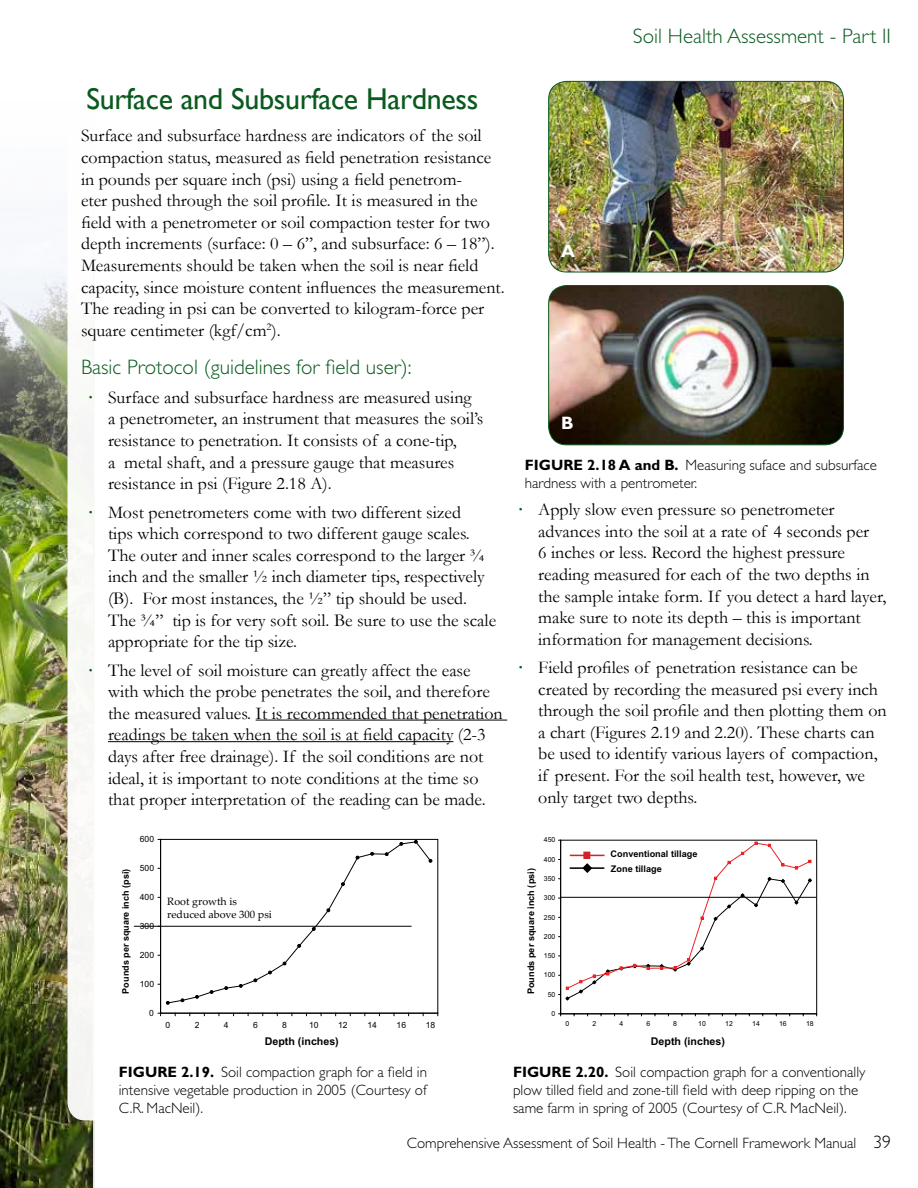
<style>
.page{position:relative;width:918px;height:1188px;background:#fff}
.page>*{position:absolute;margin:0;border:0;box-sizing:border-box;transform-origin:0 0}
.t1{font:30px "Gill Sans";letter-spacing:-.01em;color:#0a5a1f}
.t2{font:300 21px "Gill Sans";color:#0a5a1f}
.t3{font:18px/21.6px "Garamond";color:#000}
.t4{font:700 18px "Gill Sans";color:#fff}
.t5{font:300 15px/18px "Gill Sans";color:#000}
.t6{font:10.65px/12.8px "Palatino Linotype";color:#000}
.t7{font:700 10.65px "Arial";color:#000}
.t8{font:700 9.15px "Arial";color:#000}
.t9{font:700 9px "Arial";color:#000}
.t10{font:8.55px "Arial";color:#000}
.t11{font:6.9px "Arial";color:#000}
.t12{font:700 6.9px "Arial";color:#000}
.t13{font:4.05px "Arial";color:#000}
.s1{font-weight:700;color:#0a5a1f}
.s2{font-weight:700}
.s3{font-size:18px}
</style>
<div class="page">
<img style="left:0;top:269px;width:94px;height:919px">
<div style="left:68px;top:81px;width:270px;height:1039px;background:#fff;border-radius:18px"></div>
<img style="left:549px;top:285px;width:294px;height:160px">
<div style="left:548px;top:285px;width:296px;height:160px;border:1px solid #0a5a1f;border-radius:18px"></div>
<img style="left:549px;top:81px;width:294px;height:191px">
<div style="left:548px;top:81px;width:296px;height:191px;border:1px solid #0a5a1f;border-radius:18px"></div>
<hr style="left:160px;top:839px;width:1px;height:174px;background:#000">
<hr style="left:161px;top:1013px;width:277px;height:1px;background:#000">
<svg style="left:158px;top:839px;width:274px;height:166px"></svg>
<svg style="left:561px;top:840px;width:256px;height:174px"></svg>
<hr style="left:560px;top:840px;width:1px;height:174px;background:#000">
<hr style="left:561px;top:1014px;width:256px;height:1px;background:#000">
<svg style="left:559px;top:840px;width:253px;height:161px"></svg>
<hr style="left:134px;top:926px;width:278px;height:1px;background:#000">
<hr style="left:561px;top:897px;width:255px;height:1px;background:#000">
<hr style="left:256px;top:720px;width:251px;height:1px;background:#000">
<hr style="left:108px;top:741px;width:345px;height:1px;background:#000">
<p class="t2" style="left:633px;top:24px;width:260px">Soil Health Assessment - Part II</p>
<h1 class="t1" style="left:86px;top:81px;width:393px">Surface and Subsurface Hardness</h1>
<p class="t3" style="left:81px;top:124px;width:425px">Surface and subsurface hardness are indicators of the soil compaction status, measured as field penetration resistance in pounds per square inch (psi) using a field penetrom-<br>eter pushed through the soil profile. It is measured in the field with a penetrometer or soil compaction tester for two depth increments (surface: 0 – 6”, and subsurface: 6 – 18”).<br>Measurements should be taken when the soil is near field capacity, since moisture content influences the measurement.<br>The reading in psi can be converted to kilogram-force per square centimeter (kgf/cm<sup>2</sup>).</p>
<p class="t2" style="left:81px;top:356px;width:332px">Basic Protocol (guidelines for field user):</p>
<p class="t3" style="left:108px;top:386px;width:377px;text-indent:-20px"><span class="s1">·</span> Surface and subsurface hardness are measured using a penetrometer, an instrument that measures the soil’s resistance to penetration. It consists of a cone-tip,<br>a metal shaft, and a pressure gauge that measures resistance in psi (Figure 2.18 A).</p>
<p class="t3" style="left:108px;top:501px;width:390px;text-indent:-20px"><span class="s1">·</span> Most penetrometers come with two different sized<br>tips which correspond to two different gauge scales.<br>The outer and inner scales correspond to the larger ¾ inch and the smaller ½ inch diameter tips, respectively (B). For most instances, the ½” tip should be used.<br>The ¾” tip is for very soft soil. Be sure to use the scale appropriate for the tip size.</p>
<p class="t3" style="left:108px;top:659px;width:396px;text-indent:-20px"><span class="s1">·</span> The level of soil moisture can greatly affect the ease with which the probe penetrates the soil, and therefore the measured values. It is recommended that penetration readings be taken when the soil is at field capacity (2-3 days after free drainage). If the soil conditions are not ideal, it is important to note conditions at the time so that proper interpretation of the reading can be made.</p>
<p class="t9" style="left:120px;top:994px;width:126px;rotate:-90deg">Pounds per square inch (psi)</p>
<p class="t10" style="left:140px;top:834px;width:16px">600</p>
<p class="t10" style="left:140px;top:863px;width:16px">500</p>
<p class="t10" style="left:140px;top:892px;width:16px">400</p>
<p class="t10" style="left:140px;top:920px;width:16px">300</p>
<p class="t10" style="left:140px;top:949px;width:16px">200</p>
<p class="t10" style="left:140px;top:978px;width:16px">100</p>
<p class="t10" style="left:149px;top:1007px;width:6px">0</p>
<p class="t6" style="left:167px;top:895px;width:106px">Root growth is reduced above 300 psi</p>
<p class="t10" style="left:166px;top:1020px;width:6px">0</p>
<p class="t10" style="left:195px;top:1020px;width:6px">2</p>
<p class="t10" style="left:224px;top:1020px;width:6px">4</p>
<p class="t10" style="left:253px;top:1020px;width:6px">6</p>
<p class="t10" style="left:282px;top:1020px;width:6px">8</p>
<p class="t10" style="left:309px;top:1020px;width:11px">10</p>
<p class="t10" style="left:338px;top:1020px;width:11px">12</p>
<p class="t10" style="left:367px;top:1020px;width:11px">14</p>
<p class="t10" style="left:397px;top:1020px;width:11px">16</p>
<p class="t10" style="left:426px;top:1020px;width:11px">18</p>
<p class="t7" style="left:265px;top:1034px;width:76px">Depth (inches)</p>
<p class="t4" style="left:561px;top:240px;width:16px">A</p>
<p class="t4" style="left:561px;top:412px;width:14px">B</p>
<p class="t5" style="left:525px;top:456px;width:354px"><span class="s2">FIGURE 2.18 A and B.</span> Measuring suface and subsurface hardness with a pentrometer.</p>
<p class="t3" style="left:538px;top:498px;width:350px;text-indent:-20px"><span class="s1">·</span> Apply slow even pressure so penetrometer advances into the soil at a rate of 4 seconds per<br>6 inches or less. Record the highest pressure reading measured for each of the two depths in the sample intake form. If you detect a hard layer, make sure to note its depth – this is important information for management decisions.</p>
<p class="t3" style="left:538px;top:656px;width:350px;text-indent:-20px"><span class="s1">·</span> Field profiles of penetration resistance can be created by recording the measured psi every inch through the soil profile and then plotting them on a chart (Figures 2.19 and 2.20). These charts can be used to identify various layers of compaction, if present. For the soil health test, however, we only target two depths.</p>
<p class="t11" style="left:544px;top:835px;width:13px">450</p>
<p class="t11" style="left:544px;top:855px;width:13px">400</p>
<p class="t8" style="left:611px;top:848px;width:88px">Conventional tillage</p>
<p class="t13" style="left:606px;top:864px;width:37px">Conventional tillage</p>
<p class="t8" style="left:525px;top:994px;width:127px;rotate:-90deg">Pounds per square inch (psi)</p>
<p class="t8" style="left:611px;top:863px;width:52px">Zone tillage</p>
<p class="t11" style="left:544px;top:874px;width:13px">350</p>
<p class="t12" style="left:529px;top:971px;width:97px;rotate:-90deg">Pounds per square inch (psi)</p>
<p class="t11" style="left:544px;top:893px;width:13px">300</p>
<p class="t11" style="left:544px;top:913px;width:13px">250</p>
<p class="t11" style="left:544px;top:932px;width:13px">200</p>
<p class="t11" style="left:544px;top:951px;width:13px">150</p>
<p class="t11" style="left:544px;top:971px;width:13px">100</p>
<p class="t11" style="left:548px;top:990px;width:9px">50</p>
<p class="t11" style="left:552px;top:1009px;width:5px">0</p>
<p class="t11" style="left:566px;top:1019px;width:5px">0</p>
<p class="t11" style="left:592px;top:1019px;width:5px">2</p>
<p class="t11" style="left:619px;top:1019px;width:5px">4</p>
<p class="t11" style="left:646px;top:1019px;width:5px">6</p>
<p class="t11" style="left:673px;top:1019px;width:5px">8</p>
<p class="t11" style="left:698px;top:1019px;width:9px">10</p>
<p class="t11" style="left:725px;top:1019px;width:9px">12</p>
<p class="t11" style="left:752px;top:1019px;width:9px">14</p>
<p class="t11" style="left:779px;top:1019px;width:9px">16</p>
<p class="t11" style="left:806px;top:1019px;width:9px">18</p>
<p class="t7" style="left:651px;top:1034px;width:76px">Depth (inches)</p>
<p class="t5" style="left:119px;top:1063px;width:310px;text-align:justify"><span class="s2">FIGURE 2.19.</span> Soil compaction graph for a field in intensive vegetable production in 2005 (Courtesy of C.R. MacNeil).</p>
<p class="t5" style="left:513px;top:1063px;width:354px"><span class="s2">FIGURE 2.20.</span> Soil compaction graph for a conventionally plow tilled field and zone-till field with deep ripping on the same farm in spring of 2005 (Courtesy of C.R. MacNeil).</p>
<p class="t5" style="left:407px;top:1134px;width:486px">Comprehensive Assessment of Soil Health - The Cornell Framework Manual <span class="s3">39</span></p>
</div>
